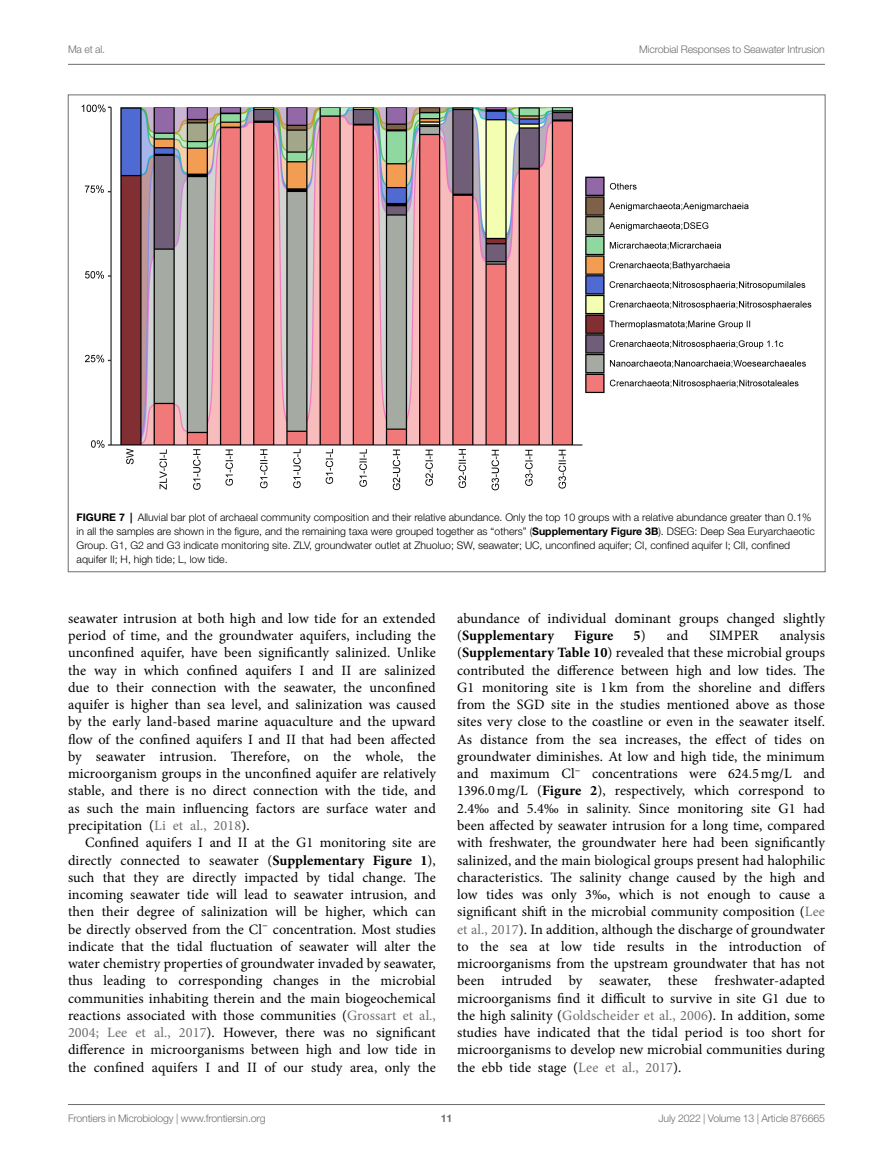
<style>
.page{position:relative;width:893px;height:1170px;background:#fff}
.page>*{position:absolute;margin:0;border:0;box-sizing:border-box;transform-origin:0 0}
.TEXT{font:14.25px/17.2px "Minion Pro";letter-spacing:.005em;color:#000;text-align:justify}
.TEXT_FLUSH{font:14.25px/17.2px "Minion Pro";letter-spacing:.01em;color:#000;text-align:justify}
.TEXT-2{font:700 14.25px "Minion Pro";letter-spacing:.005em;color:#000}
.FIG_LEG{font:300 10.5px/14.2px "Helvetica Neue LT Std";color:#000}
.t1{font:300 10.5px "Helvetica Neue LT Std";letter-spacing:-.015em;color:#6d6e71}
.t2{font:700 10.5px "Helvetica Neue LT Std";color:#6d6e71}
.s1{font-weight:700}
.s2{color:#6d6e71}
</style>
<div class="page">
<hr style="left:68px;top:64px;width:757px;height:1px;background:#6d6e71">
<hr style="left:68px;top:1104px;width:757px;height:1px;background:#6d6e71">
<img style="left:81px;top:104px;width:731px;height:387px">
<p class="t1" style="left:68px;top:42px;width:39px">Ma et al.</p>
<p class="t1" style="left:639px;top:42px;width:187px">Microbial Responses to Seawater Intrusion</p>
<p class="FIG_LEG" style="left:77px;top:509px;width:740px"><span class="s1">FIGURE 7 |</span> Alluvial bar plot of archaeal community composition and their relative abundance. Only the top 10 groups with a relative abundance greater than 0.1% in all the samples are shown in the figure, and the remaining taxa were grouped together as “others” (<span class="s1">Supplementary Figure 3B</span>). DSEG: Deep Sea Euryarchaeotic Group. G1, G2 and G3 indicate monitoring site. ZLV, groundwater outlet at Zhuoluo; SW, seawater; UC, unconfined aquifer; CI, confined aquifer I; CII, confined aquifer II; H, high tide; L, low tide.</p>
<p class="TEXT_FLUSH" style="left:68px;top:609px;width:369px">seawater intrusion at both high and low tide for an extended period of time, and the groundwater aquifers, including the unconfined aquifer, have been significantly salinized. Unlike the way in which confined aquifers I and II are salinized due to their connection with the seawater, the unconfined aquifer is higher than sea level, and salinization was caused by the early land-based marine aquaculture and the upward flow of the confined aquifers I and II that had been affected by seawater intrusion. Therefore, on the whole, the microorganism groups in the unconfined aquifer are relatively stable, and there is no direct connection with the tide, and as such the main influencing factors are surface water and precipitation (<span class="s2">Li et al., 2018</span>).</p>
<p class="TEXT" style="left:68px;top:834px;width:369px;text-indent:17px">Confined aquifers I and II at the G1 monitoring site are directly connected to seawater (<span class="s1">Supplementary Figure 1</span>), such that they are directly impacted by tidal change. The incoming seawater tide will lead to seawater intrusion, and then their degree of salinization will be higher, which can be directly observed from the Cl<sup>−</sup> concentration. Most studies indicate that the tidal fluctuation of seawater will alter the water chemistry properties of groundwater invaded by seawater, thus leading to corresponding changes in the microbial communities inhabiting therein and the main biogeochemical reactions associated with those communities (<span class="s2">Grossart et al., 2004; Lee et al., 2017</span>). However, there was no significant difference in microorganisms between high and low tide in the confined aquifers I and II of our study area, only the</p>
<p class="TEXT" style="left:457px;top:609px;width:369px">abundance of individual dominant groups changed slightly (<span class="s1">Supplementary</span></p>
<p class="TEXT" style="left:457px;top:627px;width:370px;text-indent:323px">analysis (<span class="s1">Supplementary Table 10</span>) revealed that these microbial groups contributed the difference between high and low tides. The G1 monitoring site is 1 km from the shoreline and differs from the SGD site in the studies mentioned above as those sites very close to the coastline or even in the seawater itself.<br>As distance from the sea increases, the effect of tides on groundwater diminishes. At low and high tide, the minimum and maximum Cl<sup>−</sup> concentrations were 624.5mg/L and 1396.0 mg/L (<span class="s1">Figure 2</span>), respectively, which correspond to 2.4‰ and 5.4‰ in salinity. Since monitoring site G1 had been affected by seawater intrusion for a long time, compared with freshwater, the groundwater here had been significantly salinized, and the main biological groups present had halophilic characteristics. The salinity change caused by the high and low tides was only 3‰, which is not enough to cause a significant shift in the microbial community composition (<span class="s2">Lee et al., 2017</span>). In addition, although the discharge of groundwater to the sea at low tide results in the introduction of microorganisms from the upstream groundwater that has not been intruded by seawater, these freshwater-adapted microorganisms find it difficult to survive in site G1 due to the high salinity (<span class="s2">Goldscheider et al., 2006</span>). In addition, some studies have indicated that the tidal period is too short for microorganisms to develop new microbial communities during the ebb tide stage (<span class="s2">Lee et al., 2017</span>).</p>
<p class="TEXT-2" style="left:574px;top:625px;width:41px">Figure</p>
<p class="TEXT" style="left:634px;top:627px;width:56px"><span class="s1">5</span>) and</p>
<p class="TEXT" style="left:709px;top:627px;width:51px">SIMPER</p>
<p class="t1" style="left:68px;top:1111px;width:199px">Frontiers in Microbiology | www.frontiersin.org</p>
<p class="t2" style="left:441px;top:1111px;width:13px">11</p>
<p class="t1" style="left:658px;top:1111px;width:168px">July 2022 | Volume 13 | Article 876665</p>
</div>
